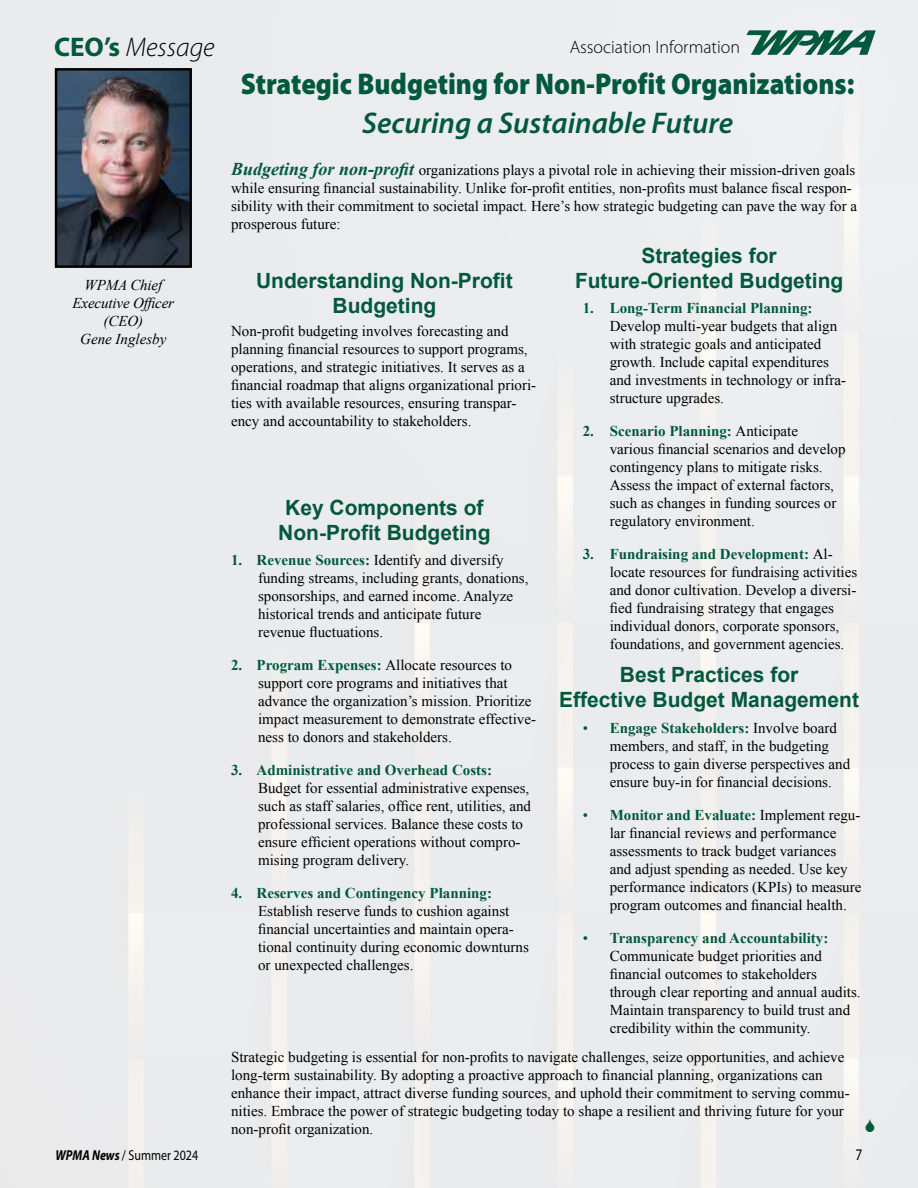
<style>
.page{position:relative;width:918px;height:1188px;background:#fff}
.page>*{position:absolute;margin:0;border:0;box-sizing:border-box;transform-origin:0 0}
.t1{font:900 30px "Myriad Pro";color:#00583d;scale:.9 1}
.t2{font:italic 600 30px "Myriad Pro";color:#00583d}
.t3{font:italic 300 27px "Myriad Pro";color:#000}
.t4{font:700 21px/25.2px "Arial";color:#00583d;text-align:center}
.t5{font:300 18px "Myriad Pro";color:#000}
.t6{font:16.2px "Myriad Pro";color:#000;scale:.83 1}
.t7{font:15px/18px "Times New Roman";color:#000}
.t8{font:700 15px "Times New Roman";color:#00583d}
.t9{font:italic 15px/18px "Times New Roman";letter-spacing:-.01em;color:#000;text-align:center}
.t10{font:14.4px "Myriad Pro";color:#000;scale:.83 1}
.s1{font-weight:700;font-style:normal;color:#00583d}
.s2{font-weight:700;font-style:italic;font-size:18px;color:#00583d}
.s3{font-weight:700;color:#00583d}
.s4{color:#00583d}
.s5{font-weight:700;font-style:italic}
</style>
<div class="page">
<img style="left:747px;top:30px;width:130px;height:25px">
<img style="left:58px;top:71px;width:131px;height:194px">
<div style="left:55px;top:68px;width:137px;height:200px;border:2px solid #000"></div>
<svg style="left:866px;top:1118px;width:8px;height:14px"></svg>
<h2 class="t3" style="left:54px;top:31px;width:162px"><span class="s1">CEO’s</span> Message</h2>
<p class="t9" style="left:73px;top:276px;width:103px">WPMA Chief<br>Executive Officer (CEO)<br>Gene Inglesby</p>
<p class="t5" style="left:570px;top:36px;width:172px">Association Information</p>
<h1 class="t1" style="left:241px;top:64px;width:683px">Strategic Budgeting for Non-Profit Organizations:</h1>
<h1 class="t2" style="left:362px;top:104px;width:372px">Securing a Sustainable Future</h1>
<p class="t7" style="left:231px;top:161px;width:628px"><span class="s2">Budgeting for non-profit</span> organizations plays a pivotal role in achieving their mission-driven goals while ensuring financial sustainability. Unlike for-profit entities, non-profits must balance fiscal respon&shy;sibility with their commitment to societal impact. Here’s how strategic budgeting can pave the way for a prosperous future:</p>
<h3 class="t4" style="left:256px;top:268px;width:258px">Understanding Non-Profit<br>Budgeting</h3>
<p class="t7" style="left:231px;top:322px;width:307px">Non-profit budgeting involves forecasting and planning financial resources to support programs, operations, and strategic initiatives. It serves as a financial roadmap that aligns organizational priori&shy;ties with available resources, ensuring transpar&shy;ency and accountability to stakeholders.</p>
<h3 class="t4" style="left:278px;top:495px;width:214px">Key Components of<br>Non-Profit Budgeting</h3>
<p class="t7" style="left:258px;top:551px;width:272px;text-indent:-27px"><span class="s3">1. Revenue Sources:</span> Identify and diversify funding streams, including grants, donations, sponsorships, and earned income. Analyze historical trends and anticipate future revenue fluctuations.</p>
<p class="t7" style="left:258px;top:656px;width:279px;text-indent:-27px"><span class="s3">2. Program Expenses:</span> Allocate resources to support core programs and initiatives that advance the organization’s mission. Prioritize impact measurement to demonstrate effective&shy;ness to donors and stakeholders.</p>
<p class="t8" style="left:231px;top:760px;width:262px">3. Administrative and Overhead Costs:</p>
<p class="t7" style="left:258px;top:779px;width:275px">Budget for essential administrative expenses, such as staff salaries, office rent, utilities, and professional services. Balance these costs to ensure efficient operations without compro&shy;mising program delivery.</p>
<p class="t8" style="left:231px;top:883px;width:262px">4. Reserves and Contingency Planning:</p>
<p class="t7" style="left:258px;top:902px;width:272px">Establish reserve funds to cushion against financial uncertainties and maintain opera&shy;tional continuity during economic downturns or unexpected challenges.</p>
<h3 class="t4" style="left:575px;top:243px;width:270px">Strategies for<br>Future-Oriented Budgeting</h3>
<p class="t8" style="left:583px;top:298px;width:231px">1. Long-Term Financial Planning:</p>
<p class="t7" style="left:610px;top:317px;width:238px">Develop multi-year budgets that align with strategic goals and anticipated growth. Include capital expenditures and investments in technology or infra&shy;structure upgrades.</p>
<p class="t7" style="left:610px;top:422px;width:237px;text-indent:-27px"><span class="s3">2. Scenario Planning:</span> Anticipate various financial scenarios and develop contingency plans to mitigate risks.<br>Assess the impact of external factors, such as changes in funding sources or regulatory environment.</p>
<p class="t7" style="left:610px;top:545px;width:249px;text-indent:-27px"><span class="s3">3. Fundraising and Development:</span> Al&shy;locate resources for fundraising activities and donor cultivation. Develop a diversi&shy;fied fundraising strategy that engages individual donors, corporate sponsors, foundations, and government agencies.</p>
<h3 class="t4" style="left:559px;top:663px;width:301px">Best Practices for<br>Effective Budget Management</h3>
<p class="t7" style="left:610px;top:718px;width:242px;text-indent:-27px"><span class="s4">•</span> <span class="s3">Engage Stakeholders:</span> Involve board members, and staff, in the budgeting process to gain diverse perspectives and ensure buy-in for financial decisions.</p>
<p class="t7" style="left:610px;top:805px;width:253px;text-indent:-27px"><span class="s4">•</span> <span class="s3">Monitor and Evaluate:</span> Implement regu&shy;lar financial reviews and performance assessments to track budget variances and adjust spending as needed. Use key performance indicators (KPIs) to measure program outcomes and financial health.</p>
<p class="t7" style="left:610px;top:928px;width:252px;text-indent:-27px"><span class="s4">•</span> <span class="s3">Transparency and Accountability:<br></span>Communicate budget priorities and financial outcomes to stakeholders through clear reporting and annual audits.<br>Maintain transparency to build trust and credibility within the community.</p>
<p class="t7" style="left:231px;top:1048px;width:620px">Strategic budgeting is essential for non-profits to navigate challenges, seize opportunities, and achieve long-term sustainability. By adopting a proactive approach to financial planning, organizations can enhance their impact, attract diverse funding sources, and uphold their commitment to serving commu&shy;nities. Embrace the power of strategic budgeting today to shape a resilient and thriving future for your non-profit organization.</p>
<p class="t10" style="left:56px;top:1146px;width:173px"><span class="s5">WPMA News</span> / Summer 2024</p>
<p class="t6" style="left:856px;top:1144px;width:10px">7</p>
</div>
